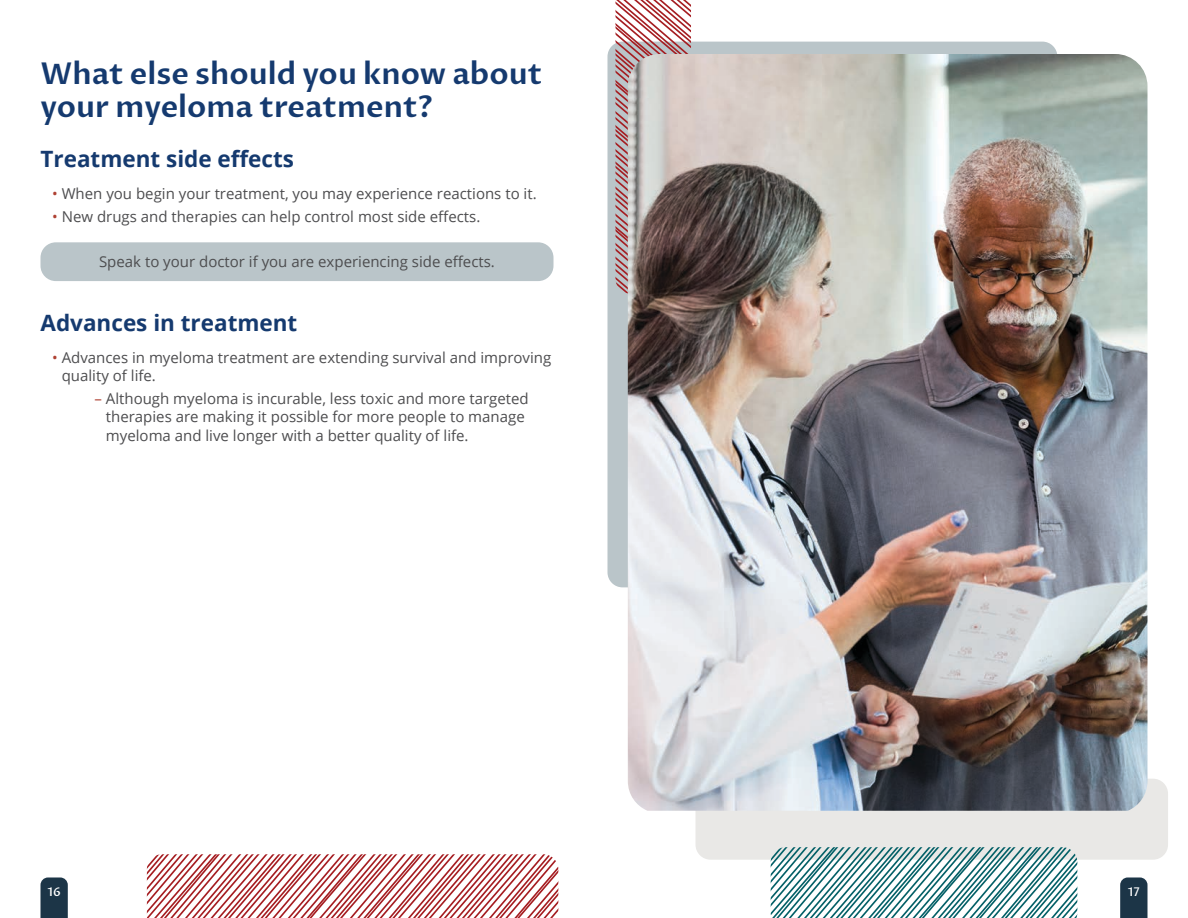
<style>
.page{position:relative;width:1188px;height:918px;background:#fff}
.page>*{position:absolute;margin:0;border:0;box-sizing:border-box;transform-origin:0 0}
.t1{font:600 30px/33px "Proza Libre";color:#153a6f}
.t2{font:700 22.5px "Open Sans";color:#153a6f}
.t3{font:15px/18.3px "Open Sans";color:#4d4d4f}
.t4{font:500 12px "Proza Libre";color:#fff}
.s1{color:#af4233}
</style>
<div class="page">
<svg style="left:40px;top:878px;width:28px;height:40px"></svg>
<svg style="left:1120px;top:878px;width:27px;height:40px"></svg>
<div style="left:607px;top:42px;width:450px;height:545px;background:#bac5c9;border-radius:15px"></div>
<div style="left:696px;top:779px;width:472px;height:81px;background:#e9e8e6;border-radius:15px"></div>
<svg style="left:615px;top:0;width:76px;height:294px"></svg>
<svg style="left:771px;top:847px;width:306px;height:71px"></svg>
<img style="left:628px;top:54px;width:520px;height:757px">
<svg style="left:147px;top:854px;width:411px;height:64px"></svg>
<div style="left:40px;top:242px;width:514px;height:39px;background:#bac5c9;border-radius:15px"></div>
<h1 class="t1" style="left:40px;top:57px;width:503px">What else should you know about your myeloma treatment?</h1>
<h2 class="t2" style="left:40px;top:143px;width:255px">Treatment side effects</h2>
<p class="t3" style="left:52px;top:184px;width:486px"><span class="s1">•</span> When you begin your treatment, you may experience reactions to it.</p>
<p class="t3" style="left:52px;top:207px;width:430px"><span class="s1">•</span> New drugs and therapies can help control most side effects.</p>
<p class="t3" style="left:99px;top:252px;width:397px">Speak to your doctor if you are experiencing side effects.</p>
<h2 class="t2" style="left:40px;top:307px;width:258px">Advances in treatment</h2>
<p class="t3" style="left:62px;top:348px;width:491px;text-indent:-10px"><span class="s1">•</span> Advances in myeloma treatment are extending survival and improving quality of life.</p>
<p class="t3" style="left:106px;top:389px;width:424px;text-indent:-11px"><span class="s1">–</span> Although myeloma is incurable, less toxic and more targeted therapies are making it possible for more people to manage myeloma and live longer with a better quality of life.</p>
<p class="t4" style="left:47px;top:885px;width:15px">16</p>
<p class="t4" style="left:1128px;top:885px;width:13px">17</p>
</div>
